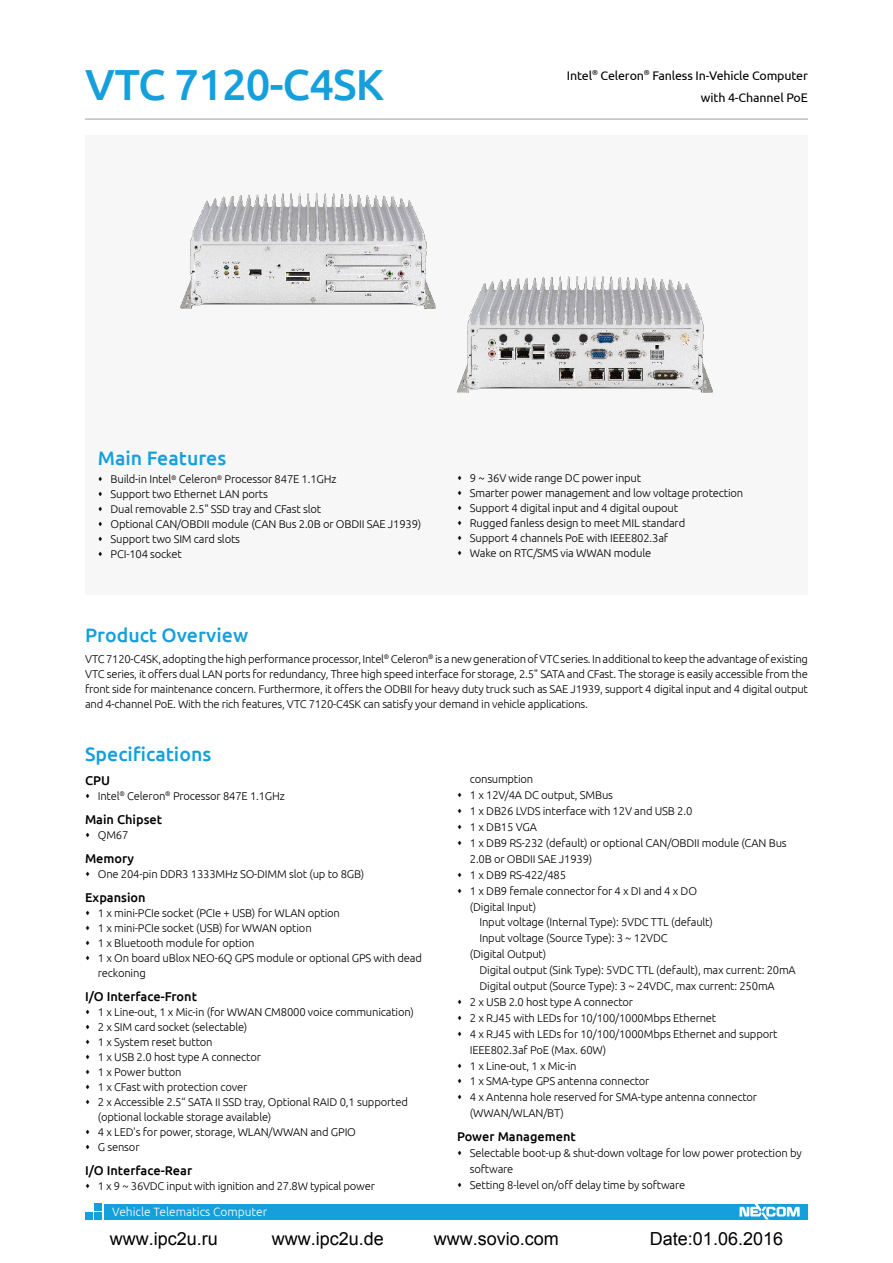
<style>
.page{position:relative;width:893px;height:1263px;background:#fff}
.page>*{position:absolute;margin:0;border:0;box-sizing:border-box;transform-origin:0 0}
.t1{font:500 43.5px "Ubuntu";letter-spacing:-.02em;color:#15a0dc}
.t2{font:500 19.5px "Ubuntu";color:#15a0dc}
.t3{font:18px "Arial";color:#000}
.t4{font:500 12.75px "Ubuntu";color:#000}
.t5{font:12.45px/22.5px "Ubuntu";letter-spacing:-.01em;color:#000;text-align:right}
.t6{font:300 12px "Ubuntu";color:#fff}
.t7{font:300 11.25px/15px "Ubuntu";letter-spacing:-.015em;color:#000}
</style>
<div class="page">
<div style="left:85px;top:136px;width:723px;height:459px;background:#f7f7f7"></div>
<div style="left:104px;top:1204px;width:704px;height:15px;background:#15a0dc"></div>
<div style="left:94px;top:1203px;width:7px;height:7px;background:#15a0dc"></div>
<div style="left:94px;top:1213px;width:7px;height:7px;background:#15a0dc"></div>
<div style="left:85px;top:1213px;width:7px;height:7px;background:#15a0dc"></div>
<svg style="left:739px;top:1204px;width:61px;height:15px"></svg>
<hr style="left:85px;top:119px;width:723px;height:1px;background:#9e9f9f">
<img style="left:457px;top:277px;width:255px;height:115px">
<img style="left:181px;top:193px;width:255px;height:115px">
<h1 class="t1" style="left:85px;top:57px;width:301px">VTC 7120-C4SK</h1>
<h2 class="t2" style="left:98px;top:446px;width:130px">Main Features</h2>
<p class="t5" style="left:567px;top:63px;width:242px">Intel<sup>®</sup> Celeron<sup>®</sup> Fanless In-Vehicle Computer with 4-Channel PoE</p>
<p class="t7" style="left:111px;top:471px;width:312px">Build-in Intel<sup>®</sup> Celeron<sup>®</sup> Processor 847E 1.1GHz<br>Support two Ethernet LAN ports<br>Dual removable 2.5" SSD tray and CFast slot<br>Optional CAN/OBDII module (CAN Bus 2.0B or OBDII SAE J1939)<br>Support two SIM card slots<br>PCI-104 socket</p>
<p class="t7" style="left:470px;top:471px;width:275px">9 ~ 36V wide range DC power input<br>Smarter power management and low voltage protection Support 4 digital input and 4 digital oupout<br>Rugged fanless design to meet MIL standard<br>Support 4 channels PoE with IEEE802.3af<br>Wake on RTC/SMS via WWAN module</p>
<h2 class="t2" style="left:85px;top:622px;width:165px">Product Overview</h2>
<p class="t7" style="left:85px;top:651px;width:724px;text-align:justify">VTC 7120-C4SK, adopting the high performance processor, Intel<sup>®</sup> Celeron<sup>®</sup> is a new generation of VTC series. In additional to keep the advantage of existing VTC series, it offers dual LAN ports for redundancy, Three high speed interface for storage, 2.5" SATA and CFast. The storage is easily accessible from the front side for maintenance concern. Furthermore, it offers the ODBII for heavy duty truck such as SAE J1939, support 4 digital input and 4 digital output and 4-channel PoE. With the rich features, VTC 7120-C4SK can satisfy your demand in vehicle applications.</p>
<h2 class="t2" style="left:85px;top:742px;width:128px">Specifications</h2>
<p class="t4" style="left:85px;top:772px;width:27px">CPU</p>
<p class="t7" style="left:98px;top:788px;width:189px">Intel<sup>®</sup> Celeron<sup>®</sup> Processor 847E 1.1GHz</p>
<p class="t4" style="left:85px;top:811px;width:79px">Main Chipset</p>
<p class="t7" style="left:98px;top:827px;width:32px">QM67</p>
<p class="t4" style="left:85px;top:850px;width:51px">Memory</p>
<p class="t7" style="left:98px;top:866px;width:268px">One 204-pin DDR3 1333MHz SO-DIMM slot (up to 8GB)</p>
<p class="t4" style="left:85px;top:889px;width:62px">Expansion</p>
<p class="t7" style="left:98px;top:905px;width:326px">1 x mini-PCIe socket (PCIe + USB) for WLAN option<br>1 x mini-PCIe socket (USB) for WWAN option<br>1 x Bluetooth module for option<br>1 x On board uBlox NEO-6Q GPS module or optional GPS with dead reckoning</p>
<p class="t4" style="left:85px;top:988px;width:113px">I/O Interface-Front</p>
<p class="t7" style="left:98px;top:1004px;width:318px">1 x Line-out, 1 x Mic-in (for WWAN CM8000 voice communication)<br>2 x SIM card socket (selectable)<br>1 x System reset button<br>1 x USB 2.0 host type A connector<br>1 x Power button<br>1 x CFast with protection cover<br>2 x Accessible 2.5” SATA II SSD tray, Optional RAID 0,1 supported (optional lockable storage available)<br>4 x LED's for power, storage, WLAN/WWAN and GPIO<br>G sensor</p>
<p class="t4" style="left:85px;top:1162px;width:109px">I/O Interface-Rear</p>
<p class="t7" style="left:98px;top:1178px;width:279px">1 x 9 ~ 36VDC input with ignition and 27.8W typical power</p>
<p class="t6" style="left:112px;top:1204px;width:157px">Vehicle Telematics Computer</p>
<p class="t7" style="left:470px;top:771px;width:65px">consumption</p>
<p class="t7" style="left:470px;top:787px;width:145px">1 x 12V/4A DC output, SMBus</p>
<p class="t7" style="left:470px;top:803px;width:224px">1 x DB26 LVDS interface with 12V and USB 2.0</p>
<p class="t7" style="left:470px;top:819px;width:69px">1 x DB15 VGA</p>
<p class="t7" style="left:470px;top:835px;width:318px">1 x DB9 RS-232 (default) or optional CAN/OBDII module (CAN Bus</p>
<p class="t7" style="left:470px;top:851px;width:124px">2.0B or OBDII SAE J1939)</p>
<p class="t7" style="left:470px;top:867px;width:98px">1 x DB9 RS-422/485</p>
<p class="t7" style="left:470px;top:883px;width:229px">1 x DB9 female connector for 4 x DI and 4 x DO</p>
<p class="t7" style="left:470px;top:899px;width:68px">(Digital Input)</p>
<p class="t7" style="left:479px;top:915px;width:235px">Input voltage (Internal Type): 5VDC TTL (default)</p>
<p class="t7" style="left:479px;top:930px;width:190px">Input voltage (Source Type): 3 ~ 12VDC</p>
<p class="t7" style="left:470px;top:946px;width:78px">(Digital Output)</p>
<p class="t7" style="left:479px;top:962px;width:318px">Digital output (Sink Type): 5VDC TTL (default), max current: 20mA</p>
<p class="t7" style="left:479px;top:978px;width:297px">Digital output (Source Type): 3 ~ 24VDC, max current: 250mA</p>
<p class="t7" style="left:470px;top:994px;width:165px">2 x USB 2.0 host type A connector</p>
<p class="t7" style="left:470px;top:1010px;width:248px">2 x RJ45 with LEDs for 10/100/1000Mbps Ethernet</p>
<p class="t7" style="left:470px;top:1026px;width:309px">4 x RJ45 with LEDs for 10/100/1000Mbps Ethernet and support</p>
<p class="t7" style="left:470px;top:1042px;width:138px">IEEE802.3af PoE (Max. 60W)</p>
<p class="t7" style="left:470px;top:1058px;width:108px">1 x Line-out, 1 x Mic-in</p>
<p class="t7" style="left:470px;top:1073px;width:181px">1 x SMA-type GPS antenna connector</p>
<p class="t7" style="left:470px;top:1089px;width:289px">4 x Antenna hole reserved for SMA-type antenna connector</p>
<p class="t7" style="left:470px;top:1105px;width:95px">(WWAN/WLAN/BT)</p>
<p class="t4" style="left:457px;top:1129px;width:120px">Power Management</p>
<p class="t7" style="left:470px;top:1145px;width:333px;line-height:15.9px">Selectable boot-up &amp; shut-down voltage for low power protection by software<br>Setting 8-level on/off delay time by software</p>
<h3 class="t3" style="left:110px;top:1227px;width:110px">www.ipc2u.ru</h3>
<h3 class="t3" style="left:272px;top:1227px;width:114px">www.ipc2u.de</h3>
<h3 class="t3" style="left:434px;top:1227px;width:127px">www.sovio.com</h3>
<h3 class="t3" style="left:650px;top:1227px;width:135px">Date:01.06.2016</h3>
</div>
